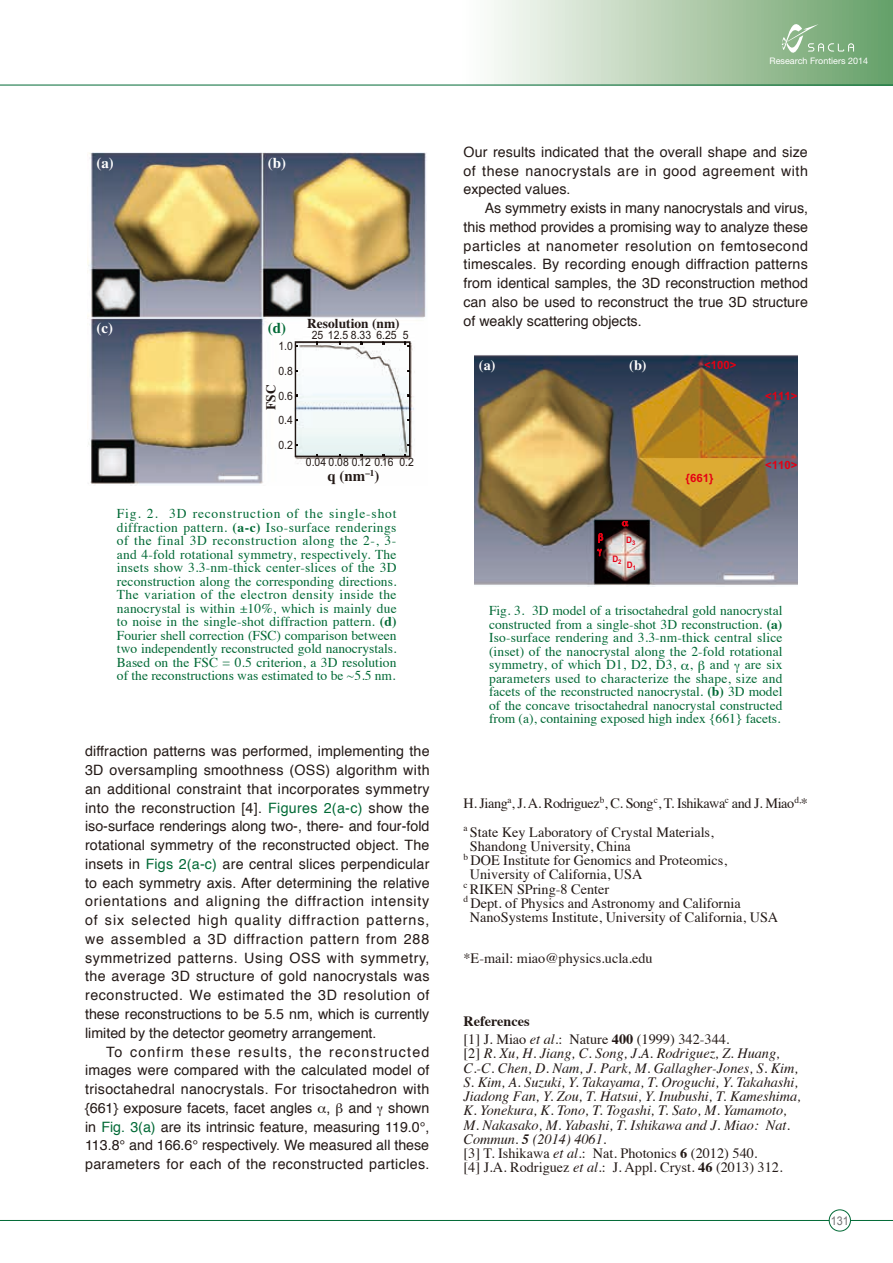
<style>
.page{position:relative;width:893px;height:1263px;background:#fff}
.page>*{position:absolute;margin:0;border:0;box-sizing:border-box;transform-origin:0 0}
.t1{font:700 15px "Times";color:#fff}
.t2{font:700 15px "Times";color:#231916}
.t3{font:700 15px "Times";color:#006935}
.t4{font:14.25px/18.8px "Helvetica";color:#231916;text-align:justify}
.t5{font:italic 14.25px/14.2px "Times";color:#231916}
.t6{font:14.25px/28.5px "Times";color:#231916}
.t7{font:700 14.25px "Times";color:#fff}
.t8{font:13.5px/13.5px "Times";color:#006935;text-align:justify}
.t9{font:700 13.5px "Times";color:#231916}
.t10{font:12px "Arial";color:#727272;scale:.9 1}
.t11{font:11.55px/24.6px "Arial Narrow";color:#231916;text-align:justify;scale:1.11 1}
.t12{font:700 11.4px "Arial";color:#e60013}
.t13{font:9px "Helvetica Neue";color:#fff}
.t14{font:700 9px "Arial Narrow";color:#e60013;scale:1.11 1}
.s1{font-weight:700}
.s2{color:#006935}
.s3{font-style:italic}
.s4{font-style:normal}
.s5{font-weight:700;font-style:normal}
</style>
<div class="page">
<svg style="left:494px;top:0;width:399px;height:84px;background:#b5cfb2"></svg>
<svg style="left:782px;top:9px;width:72px;height:53px;background:#8bb68a"></svg>
<img style="left:87px;top:152px;width:339px;height:334px">
<svg style="left:295px;top:341px;width:115px;height:116px"></svg>
<img style="left:474px;top:355px;width:323px;height:231px">
<svg style="left:622px;top:521px;width:6px;height:5px"></svg>
<svg style="left:598px;top:533px;width:5px;height:10px"></svg>
<svg style="left:597px;top:549px;width:5px;height:7px"></svg>
<p class="t1" style="left:96px;top:149px;width:19px">(a)</p>
<p class="t1" style="left:96px;top:314px;width:18px">(c)</p>
<p class="t1" style="left:268px;top:149px;width:20px">(b)</p>
<p class="t3" style="left:268px;top:314px;width:20px">(d)</p>
<p class="t11" style="left:278px;top:333px;width:15px">1.0<br>0.8<br>0.6<br>0.4<br>0.2</p>
<p class="t9" style="left:258px;top:410px;width:27px;rotate:-90deg">FSC</p>
<p class="t9" style="left:307px;top:311px;width:94px">Resolution (nm)</p>
<p class="t11" style="left:312px;top:322px;width:89px">25 12.5 8.33 6.25 5</p>
<p class="t11" style="left:306px;top:449px;width:99px">0.04 0.08 0.12 0.16 0.2</p>
<p class="t2" style="left:328px;top:462px;width:53px">q (nm<sup>–1</sup>)</p>
<p class="t8" style="left:117px;top:506px;width:281px">Fig. 2. 3D reconstruction of the single-shot diffraction pattern. <span class="s1">(a-c)</span> Iso-surface renderings of the final 3D reconstruction along the 2-, 3- and 4-fold rotational symmetry, respectively. The insets show 3.3-nm-thick center-slices of the 3D reconstruction along the corresponding directions.<br>The variation of the electron density inside the nanocrystal is within ±10%, which is mainly due to noise in the single-shot diffraction pattern. <span class="s1">(d)<br></span>Fourier shell correction (FSC) comparison between two independently reconstructed gold nanocrystals.<br>Based on the FSC = 0.5 criterion, a 3D resolution of the reconstructions was estimated to be ~5.5 nm.</p>
<p class="t4" style="left:85px;top:742px;width:346px">diffraction patterns was performed, implementing the 3D oversampling smoothness (OSS) algorithm with an additional constraint that incorporates symmetry into the reconstruction [4]. <span class="s2">Figures 2(a-c)</span> show the iso-surface renderings along two-, there- and four-fold rotational symmetry of the reconstructed object. The insets in <span class="s2">Figs 2(a-c)</span> are central slices perpendicular to each symmetry axis. After determining the relative orientations and aligning the diffraction intensity of six selected high quality diffraction patterns, we assembled a 3D diffraction pattern from 288 symmetrized patterns. Using OSS with symmetry, the average 3D structure of gold nanocrystals was reconstructed. We estimated the 3D resolution of these reconstructions to be 5.5 nm, which is currently limited by the detector geometry arrangement.</p>
<p class="t4" style="left:85px;top:1042px;width:346px;text-indent:21px">To confirm these results, the reconstructed images were compared with the calculated model of trisoctahedral nanocrystals. For trisoctahedron with {661} exposure facets, facet angles ,</p>
<p class="t4" style="left:85px;top:1099px;width:346px;text-indent:263px">and shown in <span class="s2">Fig. 3(a)</span> are its intrinsic feature, measuring 119.0°, 113.8° and 166.6° respectively. We measured all these parameters for each of the reconstructed particles.</p>
<p class="t13" style="left:770px;top:54px;width:100px">Research Frontiers 2014</p>
<p class="t4" style="left:463px;top:143px;width:346px">Our results indicated that the overall shape and size of these nanocrystals are in good agreement with expected values.</p>
<p class="t4" style="left:463px;top:199px;width:346px;text-indent:21px">As symmetry exists in many nanocrystals and virus, this method provides a promising way to analyze these particles at nanometer resolution on femtosecond timescales. By recording enough diffraction patterns from identical samples, the 3D reconstruction method can also be used to reconstruct the true 3D structure of weakly scattering objects.</p>
<p class="t7" style="left:479px;top:352px;width:18px">(a)</p>
<p class="t7" style="left:629px;top:352px;width:19px">(b)</p>
<p class="t14" style="left:626px;top:533px;width:10px">D<sub>3</sub></p>
<p class="t14" style="left:627px;top:558px;width:10px">D<sub>1</sub></p>
<p class="t14" style="left:612px;top:552px;width:10px">D<sub>2</sub></p>
<p class="t12" style="left:704px;top:357px;width:34px">&lt;100&gt;</p>
<p class="t12" style="left:686px;top:470px;width:29px">{661}</p>
<p class="t12" style="left:765px;top:388px;width:34px">&lt;111&gt;</p>
<p class="t12" style="left:765px;top:458px;width:34px">&lt;110&gt;</p>
<p class="t8" style="left:489px;top:603px;width:295px">Fig. 3. 3D model of a trisoctahedral gold nanocrystal constructed from a single-shot 3D reconstruction. <span class="s1">(a)<br></span>Iso-surface rendering and 3.3-nm-thick central slice (inset) of the nanocrystal along the 2-fold rotational symmetry, of which D1, D2, D3, ,</p>
<p class="t8" style="left:489px;top:657px;width:295px;text-indent:221px">and are six parameters used to characterize the shape, size and facets of the reconstructed nanocrystal. <span class="s1">(b)</span> 3D model of the concave trisoctahedral nanocrystal constructed from (a), containing exposed high index {661} facets.</p>
<p class="t6" style="left:463px;top:788px;width:346px">H. Jiang<sup>a</sup>, J. A. Rodriguez<sup>b</sup>, C. Song<sup>c</sup>, T. Ishikawa<sup>c</sup> and J. Miao<sup>d,</sup>* <sup>a</sup> State Key Laboratory of Crystal Materials,</p>
<p class="t6" style="left:470px;top:831px;width:162px">Shandong University, China</p>
<p class="t6" style="left:463px;top:845px;width:265px"><sup>b</sup> DOE Institute for Genomics and Proteomics,</p>
<p class="t6" style="left:470px;top:859px;width:174px">University of California, USA</p>
<p class="t6" style="left:463px;top:873px;width:147px"><sup>c</sup> RIKEN SPring-8 Center</p>
<p class="t6" style="left:463px;top:888px;width:279px"><sup>d</sup> Dept. of Physics and Astronomy and California</p>
<p class="t6" style="left:470px;top:902px;width:310px">NanoSystems Institute, University of California, USA</p>
<p class="t6" style="left:463px;top:943px;width:191px">*E-mail: miao@physics.ucla.edu</p>
<p class="t6" style="left:463px;top:1011px;width:267px;line-height:17.9px"><span class="s1">References<br></span>[1] J. Miao <span class="s3">et al</span>.: Nature <span class="s1">400</span> (1999) 342-344.</p>
<p class="t5" style="left:463px;top:1045px;width:339px"><span class="s4">[2]</span> R. Xu, H. Jiang, C. Song, J.A. Rodriguez, Z. Huang, C.-C. Chen, D. Nam, J. Park, M. Gallagher-Jones, S. Kim, S. Kim, A. Suzuki, Y. Takayama, T. Oroguchi, Y. Takahashi, Jiadong Fan, Y. Zou, T. Hatsui, Y. Inubushi, T. Kameshima, K. Yonekura, K. Tono, T. Togashi, T. Sato, M. Yamamoto, M. Nakasako, M. Yabashi, T. Ishikawa and J. Miao: Nat.<br>Commun. <span class="s1">5</span> (2014) 4061<span class="s4">.<br>[3] T. Ishikawa</span> et al<span class="s4">.: Nat. Photonics</span> <span class="s5">6</span> <span class="s4">(2012) 540.<br>[4] J.A. Rodriguez</span> et al<span class="s4">.: J. Appl. Cryst.</span> <span class="s5">46</span> <span class="s4">(2013) 312.</span></p>
<p class="t10" style="left:831px;top:1213px;width:22px">131</p>
</div>
